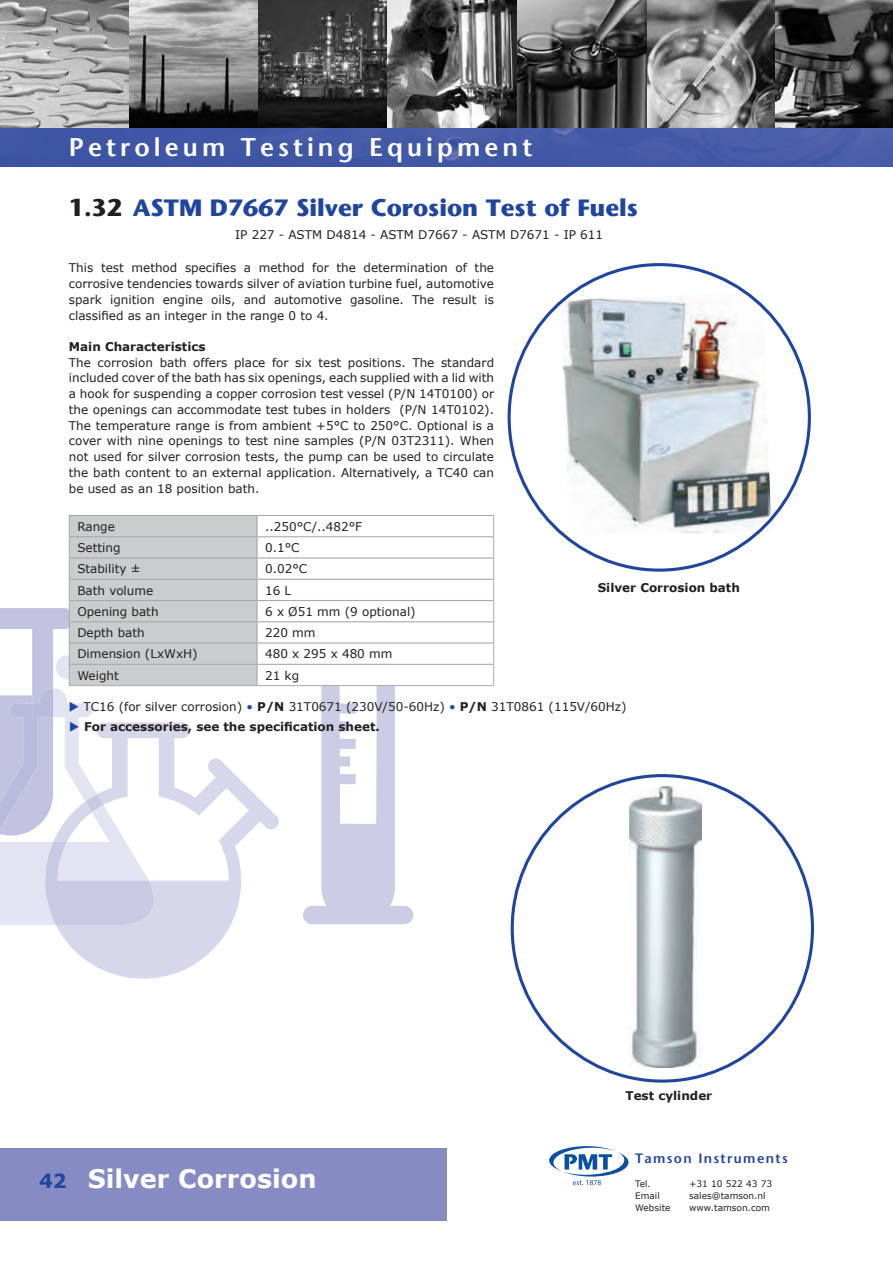
<style>
.page{position:relative;width:893px;height:1263px;background:#fff}
.page>*{position:absolute;margin:0;border:0;box-sizing:border-box;transform-origin:0 0}
.t1{font:600 25.5px "Stone Sans";letter-spacing:.16em;color:#fff}
.t2{font:700 25.5px "Verdana";color:#fff}
.t3{font:700 24px "Stone Sans";color:#20459c}
.t4{font:600 13.5px "Stone Sans";letter-spacing:.1em;color:#20459c}
.t5{font:12px/15.8px "Verdana";color:#231f20;text-align:justify}
.t6{font:700 12px "Verdana";color:#231f20}
.t7{font:9px "Verdana";color:#231f20}
.s1{color:#231f20}
.s2{color:#20459c}
.s3{font-weight:700}
.s4{font-size:19.5px;color:#20459c}
</style>
<div class="page">
<svg style="left:56px;top:925px;width:175px;height:54px;fill:#d7d7eb"></svg>
<svg style="left:549px;top:1146px;width:79px;height:39px"></svg>
<div style="left:0;top:1148px;width:446px;height:72px;background:#878bc4"></div>
<img style="left:0;top:0;width:893px;height:128px">
<div style="left:0;top:128px;width:893px;height:39px;background:#4259a7"></div>
<svg style="left:0;top:515px;width:494px;height:410px"></svg>
<hr style="left:69px;top:685px;width:188px;height:1px;background:#a9aaaa">
<hr style="left:257px;top:685px;width:237px;height:1px;background:#a9aaaa">
<hr style="left:256px;top:516px;width:2px;height:20px;background:#a9aaaa">
<hr style="left:70px;top:536px;width:187px;height:1px;background:#a9aaaa">
<hr style="left:257px;top:536px;width:236px;height:1px;background:#a9aaaa">
<hr style="left:256px;top:537px;width:2px;height:20px;background:#a9aaaa">
<hr style="left:70px;top:557px;width:187px;height:2px;background:#a9aaaa">
<hr style="left:257px;top:557px;width:236px;height:2px;background:#a9aaaa">
<hr style="left:256px;top:559px;width:2px;height:20px;background:#a9aaaa">
<hr style="left:70px;top:579px;width:187px;height:1px;background:#a9aaaa">
<hr style="left:257px;top:579px;width:236px;height:1px;background:#a9aaaa">
<hr style="left:256px;top:580px;width:2px;height:20px;background:#a9aaaa">
<hr style="left:70px;top:600px;width:187px;height:1px;background:#a9aaaa">
<hr style="left:257px;top:600px;width:236px;height:1px;background:#a9aaaa">
<hr style="left:256px;top:601px;width:2px;height:20px;background:#a9aaaa">
<hr style="left:70px;top:621px;width:187px;height:1px;background:#a9aaaa">
<hr style="left:257px;top:621px;width:236px;height:1px;background:#a9aaaa">
<hr style="left:256px;top:622px;width:2px;height:20px;background:#a9aaaa">
<hr style="left:70px;top:642px;width:187px;height:2px;background:#a9aaaa">
<hr style="left:257px;top:642px;width:236px;height:2px;background:#a9aaaa">
<hr style="left:256px;top:644px;width:2px;height:20px;background:#a9aaaa">
<hr style="left:70px;top:664px;width:187px;height:1px;background:#a9aaaa">
<hr style="left:257px;top:664px;width:236px;height:1px;background:#a9aaaa">
<hr style="left:256px;top:665px;width:2px;height:20px;background:#a9aaaa">
<img style="left:630px;top:786px;width:71px;height:281px">
<img style="left:561px;top:293px;width:210px;height:240px">
<h1 class="t1" style="left:69px;top:131px;width:465px">Petroleum Testing Equipment</h1>
<h2 class="t3" style="left:69px;top:193px;width:570px"><span class="s1">1.32</span> ASTM D7667 Silver Corosion Test of Fuels</h2>
<p class="t5" style="left:235px;top:226px;width:369px">IP 227 - ASTM D4814 - ASTM D7667 - ASTM D7671 - IP 611</p>
<p class="t5" style="left:69px;top:260px;width:427px">This test method specifies a method for the determination of the corrosive tendencies towards silver of aviation turbine fuel, automotive spark ignition engine oils, and automotive gasoline. The result is classified as an integer in the range 0 to 4.</p>
<p class="t6" style="left:69px;top:338px;width:138px">Main Characteristics</p>
<p class="t5" style="left:69px;top:354px;width:427px">The corrosion bath offers place for six test positions. The standard included cover of the bath has six openings, each supplied with a lid with a hook for suspending a copper corrosion test vessel (P/N 14T0100) or the openings can accommodate test tubes in holders (P/N 14T0102).<br>The temperature range is from ambient +5°C to 250°C. Optional is a cover with nine openings to test nine samples (P/N 03T2311). When not used for silver corrosion tests, the pump can be used to circulate the bath content to an external application. Alternatively, a TC40 can be used as an 18 position bath.</p>
<p class="t5" style="left:77px;top:518px;width:39px">Range</p>
<p class="t5" style="left:265px;top:518px;width:98px">..250°C/..482°F</p>
<p class="t5" style="left:77px;top:540px;width:45px">Setting</p>
<p class="t5" style="left:265px;top:540px;width:36px">0.1°C</p>
<p class="t5" style="left:77px;top:561px;width:65px">Stability ±</p>
<p class="t5" style="left:265px;top:561px;width:44px">0.02°C</p>
<p class="t5" style="left:77px;top:582px;width:77px">Bath volume</p>
<p class="t5" style="left:265px;top:582px;width:28px">16 L</p>
<p class="t5" style="left:77px;top:603px;width:83px">Opening bath</p>
<p class="t5" style="left:265px;top:603px;width:152px">6 x Ø51 mm (9 optional)</p>
<p class="t5" style="left:77px;top:625px;width:69px">Depth bath</p>
<p class="t5" style="left:265px;top:625px;width:52px">220 mm</p>
<p class="t5" style="left:77px;top:646px;width:122px">Dimension (LxWxH)</p>
<p class="t5" style="left:265px;top:646px;width:129px">480 x 295 x 480 mm</p>
<p class="t5" style="left:77px;top:667px;width:43px">Weight</p>
<p class="t5" style="left:265px;top:667px;width:36px">21 kg</p>
<p class="t5" style="left:69px;top:698px;width:559px"><span class="s2">◆</span> TC16 (for silver corrosion) <span class="s2">•</span> <span class="s3">P/N</span> 31T0671 (230V/50-60Hz) <span class="s2">•</span> <span class="s3">P/N</span> 31T0861 (115V/60Hz)</p>
<p class="t6" style="left:69px;top:718px;width:312px"><span class="s2">◆</span> For accessories, see the specification sheet.</p>
<h1 class="t1" style="left:69px;top:131px;width:529px">Calibration Ba hs &amp; Measurement</h1>
<p class="t6" style="left:598px;top:579px;width:144px">Silver Corrosion bath</p>
<h1 class="t2" style="left:39px;top:1161px;width:279px"><span class="s4">42</span> Silver Corrosion</h1>
<p class="t6" style="left:625px;top:1087px;width:88px">Test cylinder</p>
<p class="t4" style="left:635px;top:1150px;width:154px">Tamson Instruments</p>
<p class="t7" style="left:635px;top:1177px;width:17px">Tel.</p>
<p class="t7" style="left:689px;top:1177px;width:84px">+31 10 522 43 73</p>
<p class="t7" style="left:635px;top:1189px;width:26px">Email</p>
<p class="t7" style="left:689px;top:1189px;width:78px">sales@tamson.nl</p>
<p class="t7" style="left:635px;top:1201px;width:37px">Website</p>
<p class="t7" style="left:689px;top:1201px;width:82px">www.tamson.com</p>
</div>
